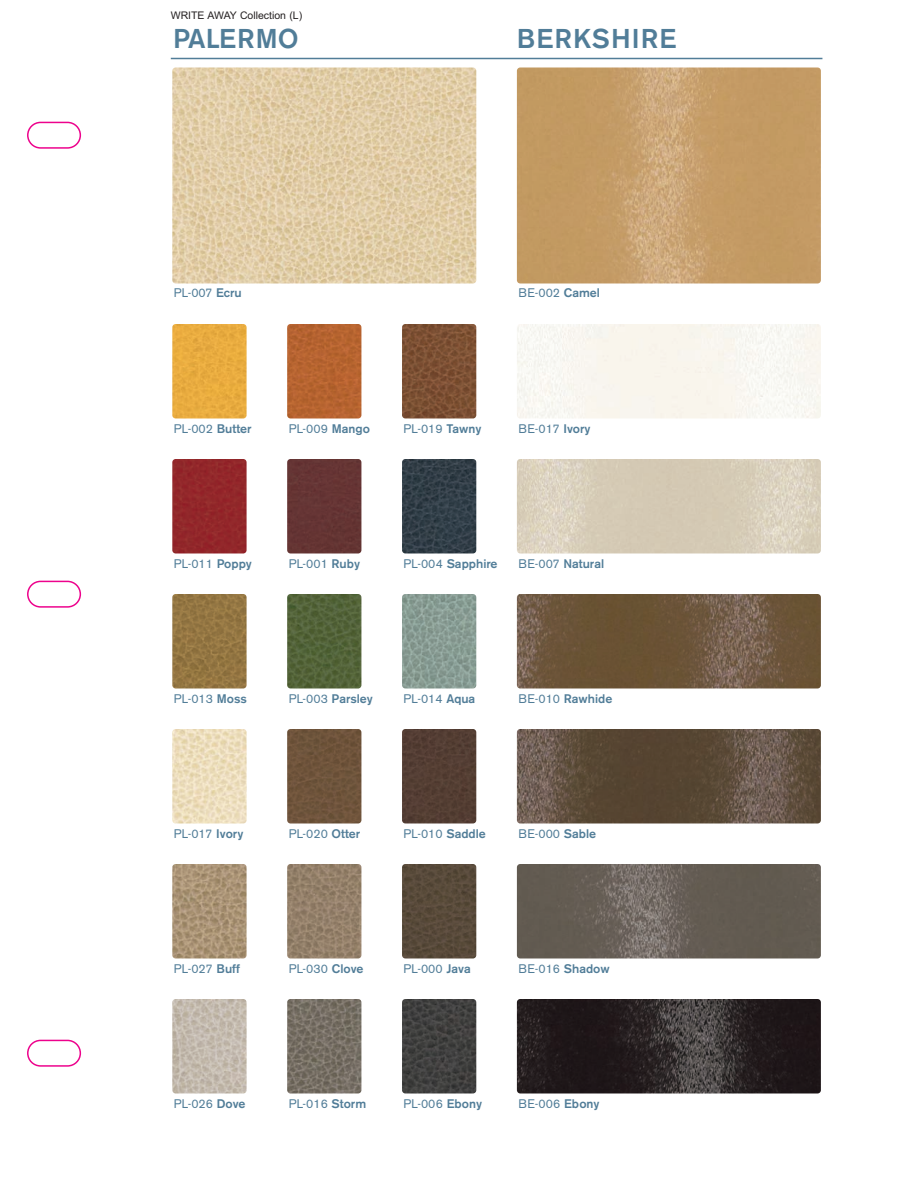
<style>
.page{position:relative;width:900px;height:1188px;background:#fff}
.page>*{position:absolute;margin:0;border:0;box-sizing:border-box;transform-origin:0 0}
.t1{font:500 27px "Akzidenz Grotesk BE";letter-spacing:.04em;color:#517d98}
.t2{font:500 27px "Akzidenz Grotesk BE";color:#517d98}
.t3{font:12.3px "Akzidenz Grotesk BE";color:#517d98}
.t4{font:500 12.3px "Akzidenz Grotesk BE";color:#517d98}
.t5{font:10.5px "Arial";color:#231f20}
.s1{font-weight:500}
.s2{font-weight:400}
</style>
<div class="page">
<img style="left:172px;top:68px;width:304px;height:216px">
<img style="left:516px;top:68px;width:304px;height:216px">
<img style="left:172px;top:324px;width:74px;height:94px">
<img style="left:287px;top:324px;width:74px;height:94px">
<img style="left:402px;top:324px;width:74px;height:94px">
<div style="left:172px;top:459px;width:74px;height:95px;background:#92272a"></div>
<div style="left:287px;top:459px;width:74px;height:95px;background:#653534"></div>
<img style="left:402px;top:459px;width:74px;height:95px">
<img style="left:517px;top:459px;width:303px;height:95px">
<img style="left:172px;top:594px;width:74px;height:94px">
<img style="left:287px;top:594px;width:74px;height:94px">
<img style="left:402px;top:594px;width:74px;height:94px">
<img style="left:516px;top:594px;width:304px;height:94px">
<img style="left:172px;top:729px;width:74px;height:95px">
<img style="left:287px;top:729px;width:74px;height:95px">
<div style="left:402px;top:729px;width:74px;height:95px;background:#543e33"></div>
<img style="left:516px;top:729px;width:304px;height:95px">
<img style="left:172px;top:864px;width:74px;height:94px">
<img style="left:287px;top:864px;width:74px;height:94px">
<img style="left:402px;top:864px;width:74px;height:94px">
<img style="left:516px;top:864px;width:304px;height:94px">
<img style="left:172px;top:999px;width:74px;height:95px">
<img style="left:287px;top:999px;width:74px;height:95px">
<img style="left:402px;top:999px;width:74px;height:95px">
<img style="left:516px;top:999px;width:304px;height:95px">
<hr style="left:171px;top:58px;width:651px;height:1px;background:#517d98">
<svg style="left:27px;top:581px;width:54px;height:27px"></svg>
<svg style="left:27px;top:1040px;width:54px;height:27px"></svg>
<svg style="left:27px;top:122px;width:54px;height:27px"></svg>
<p class="t5" style="left:171px;top:9px;width:133px">WRITE AWAY Collection (L)</p>
<h1 class="t2" style="left:173px;top:29px;width:127px">PALERMO</h1>
<h1 class="t1" style="left:516px;top:29px;width:161px">BERKSHIRE</h1>
<p class="t3" style="left:174px;top:288px;width:69px">PL-007 <span class="s1">Ecru</span></p>
<p class="t3" style="left:518px;top:288px;width:83px">BE-002 <span class="s1">Camel</span></p>
<p class="t3" style="left:174px;top:424px;width:79px">PL-002 <span class="s1">Butter</span></p>
<p class="t3" style="left:288px;top:424px;width:83px">PL-009 <span class="s1">Mango</span></p>
<p class="t3" style="left:403px;top:424px;width:79px">PL-019 <span class="s1">Tawny</span></p>
<p class="t3" style="left:518px;top:424px;width:74px">BE-017 <span class="s1">Ivory</span></p>
<p class="t3" style="left:174px;top:559px;width:79px">PL-011 <span class="s1">Poppy</span></p>
<p class="t3" style="left:288px;top:559px;width:73px">PL-001 <span class="s1">Ruby</span></p>
<p class="t4" style="left:403px;top:559px;width:95px"><span class="s2">PL-004</span> Sapphire</p>
<p class="t4" style="left:518px;top:559px;width:87px"><span class="s2">BE-007</span> Natural</p>
<p class="t3" style="left:174px;top:694px;width:75px">PL-013 <span class="s1">Moss</span></p>
<p class="t4" style="left:288px;top:694px;width:86px"><span class="s2">PL-003</span> Parsley</p>
<p class="t3" style="left:403px;top:694px;width:73px">PL-014 <span class="s1">Aqua</span></p>
<p class="t4" style="left:518px;top:694px;width:95px"><span class="s2">BE-010</span> Rawhide</p>
<p class="t3" style="left:174px;top:829px;width:71px">PL-017 <span class="s1">Ivory</span></p>
<p class="t3" style="left:288px;top:829px;width:73px">PL-020 <span class="s1">Otter</span></p>
<p class="t3" style="left:403px;top:829px;width:84px">PL-010 <span class="s1">Saddle</span></p>
<p class="t3" style="left:518px;top:829px;width:79px">BE-000 <span class="s1">Sable</span></p>
<p class="t3" style="left:174px;top:964px;width:68px">PL-027 <span class="s1">Buff</span></p>
<p class="t3" style="left:288px;top:964px;width:76px">PL-030 <span class="s1">Clove</span></p>
<p class="t3" style="left:403px;top:964px;width:69px">PL-000 <span class="s1">Java</span></p>
<p class="t3" style="left:518px;top:964px;width:93px">BE-016 <span class="s1">Shadow</span></p>
<p class="t3" style="left:174px;top:1099px;width:73px">PL-026 <span class="s1">Dove</span></p>
<p class="t3" style="left:288px;top:1099px;width:79px">PL-016 <span class="s1">Storm</span></p>
<p class="t3" style="left:403px;top:1099px;width:80px">PL-006 <span class="s1">Ebony</span></p>
<p class="t3" style="left:518px;top:1099px;width:83px">BE-006 <span class="s1">Ebony</span></p>
</div>
